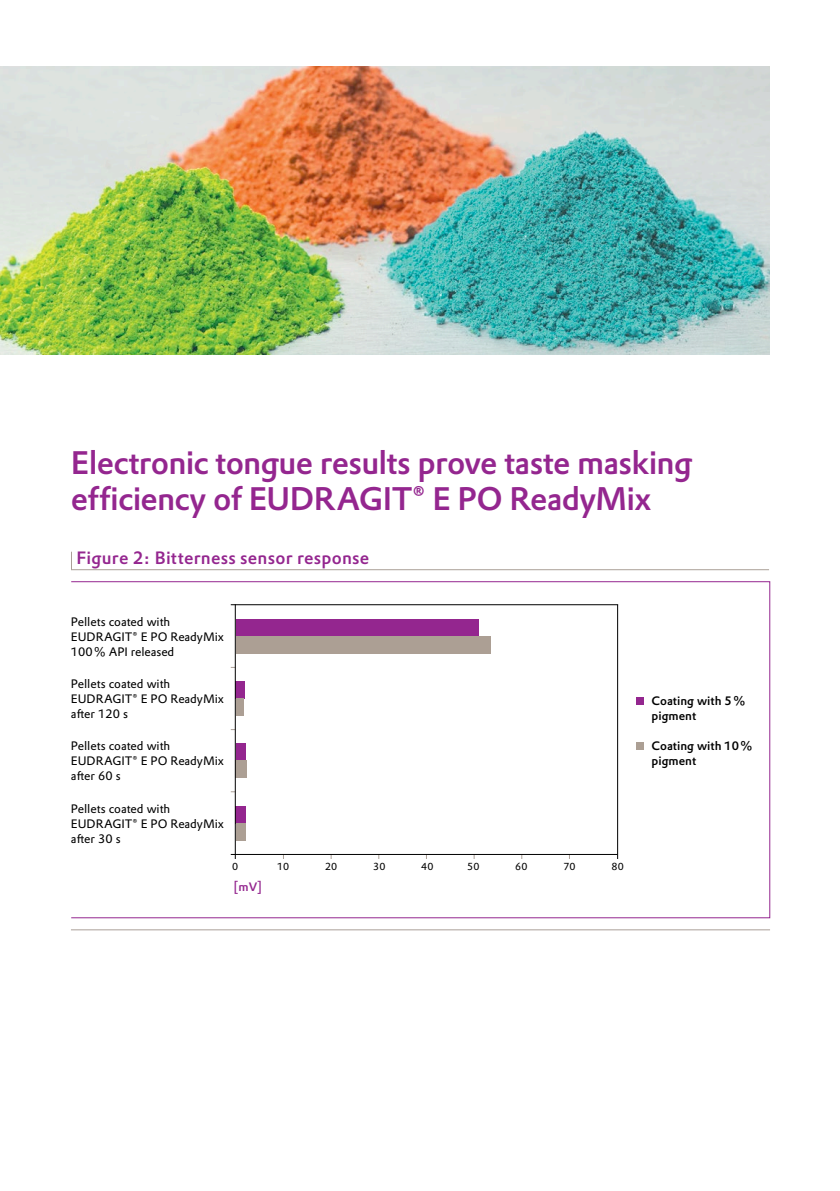
<style>
.page{position:relative;width:840px;height:1191px;background:#fff}
.page>*{position:absolute;margin:0;border:0;box-sizing:border-box;transform-origin:0 0}
.t1{font:500 32px/36px "Evonik Prokyon";letter-spacing:-.025em;color:#94268f}
.t2{font:500 17.6px "Evonik Prokyon";letter-spacing:.015em;color:#94268f}
.t3{font:12px/15px "Evonik Prokyon";color:#000}
.t4{font:500 12px/15px "Evonik Prokyon";color:#000}
.t5{font:500 12px "Evonik Prokyon";color:#94268f}
.t6{font:10px "Evonik Prokyon";letter-spacing:.015em;color:#000}
</style>
<div class="page">
<img style="left:0;top:66px;width:768px;height:288px">
<hr style="left:71px;top:929px;width:698px;height:1px;background:#aba098">
<hr style="left:71px;top:569px;width:697px;height:1px;background:#aba098">
<div style="left:236px;top:619px;width:242px;height:17px;background:#94268f"></div>
<div style="left:236px;top:636px;width:254px;height:17px;background:#ac9f94"></div>
<div style="left:236px;top:681px;width:9px;height:17px;background:#94268f"></div>
<div style="left:236px;top:698px;width:7px;height:17px;background:#ac9f94"></div>
<div style="left:236px;top:743px;width:9px;height:17px;background:#94268f"></div>
<div style="left:236px;top:760px;width:11px;height:17px;background:#ac9f94"></div>
<hr style="left:231px;top:604px;width:386px;height:1px;background:#000">
<hr style="left:616px;top:605px;width:1px;height:254px;background:#000">
<hr style="left:231px;top:854px;width:386px;height:1px;background:#000">
<div style="left:236px;top:806px;width:10px;height:17px;background:#94268f"></div>
<div style="left:236px;top:823px;width:9px;height:17px;background:#ac9f94"></div>
<div style="left:636px;top:697px;width:7px;height:8px;background:#94268f"></div>
<div style="left:636px;top:742px;width:7px;height:8px;background:#ac9f94"></div>
<svg style="left:71px;top:552px;width:1px;height:17px"></svg>
<hr style="left:235px;top:604px;width:1px;height:255px;background:#000">
<h1 class="t1" style="left:71px;top:442px;width:622px">Electronic tongue results prove taste masking efficiency of EUDRAGIT® E PO ReadyMix</h1>
<h2 class="t2" style="left:76px;top:544px;width:294px">Figure 2: Bitterness sensor response</h2>
<p class="t3" style="left:71px;top:613px;width:154px">Pellets coated with<br>EUDRAGIT® E PO ReadyMix<br>100% API released</p>
<p class="t3" style="left:71px;top:675px;width:154px">Pellets coated with<br>EUDRAGIT® E PO ReadyMix after 120 s</p>
<p class="t3" style="left:71px;top:737px;width:154px">Pellets coated with<br>EUDRAGIT® E PO ReadyMix after 60 s</p>
<p class="t3" style="left:71px;top:800px;width:154px">Pellets coated with<br>EUDRAGIT® E PO ReadyMix after 30 s</p>
<p class="t6" style="left:232px;top:859px;width:8px">0</p>
<p class="t6" style="left:277px;top:859px;width:13px">10</p>
<p class="t6" style="left:325px;top:859px;width:14px">20</p>
<p class="t6" style="left:373px;top:859px;width:14px">30</p>
<p class="t6" style="left:421px;top:859px;width:14px">40</p>
<p class="t6" style="left:467px;top:859px;width:14px">50</p>
<p class="t6" style="left:515px;top:859px;width:14px">60</p>
<p class="t6" style="left:563px;top:859px;width:14px">70</p>
<p class="t6" style="left:611px;top:859px;width:14px">80</p>
<p class="t5" style="left:234px;top:877px;width:29px">[mV]</p>
<p class="t4" style="left:651px;top:692px;width:95px">Coating with 5% pigment</p>
<p class="t4" style="left:651px;top:737px;width:102px">Coating with 10% pigment</p>
</div>
